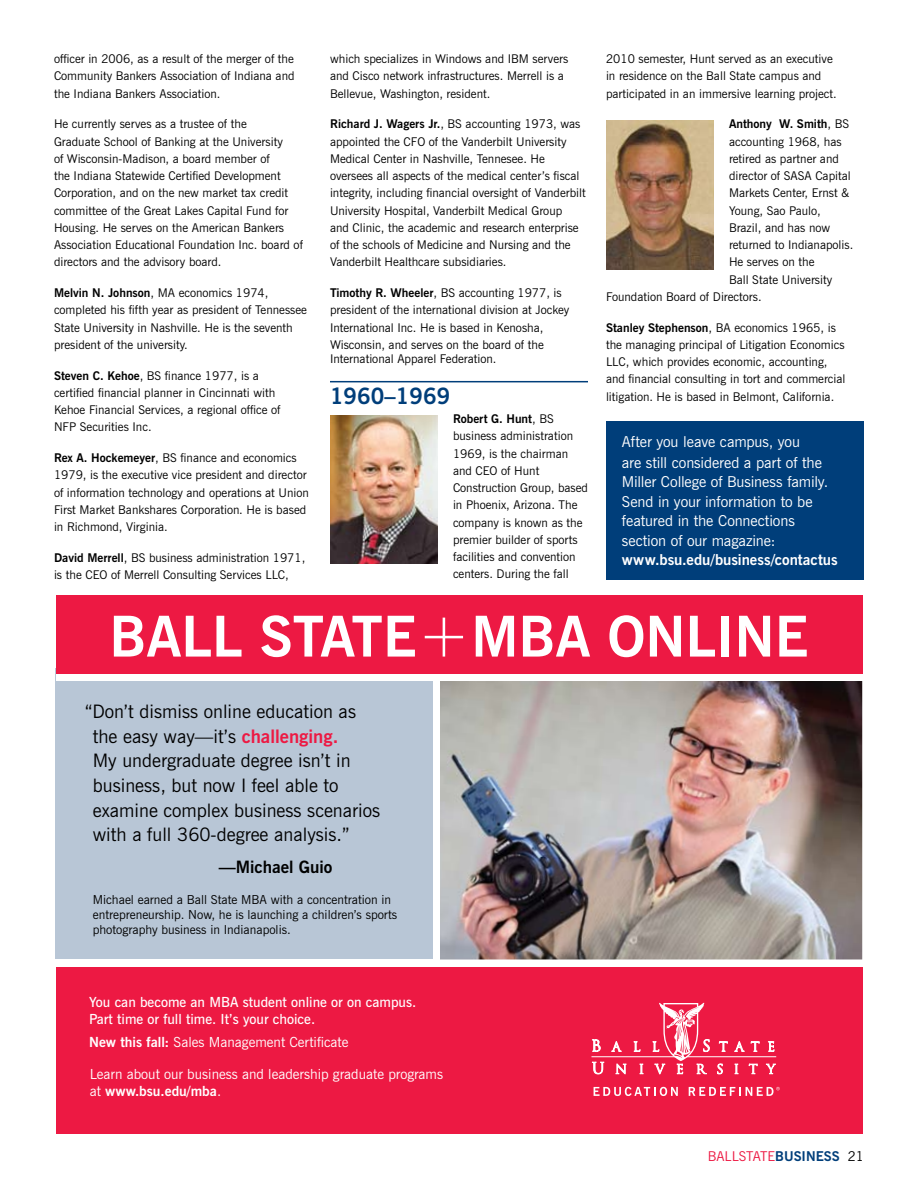
<style>
.page{position:relative;width:918px;height:1188px;background:#fff}
.page>*{position:absolute;margin:0;border:0;box-sizing:border-box;transform-origin:0 0}
.t1{font:700 56.1px "News Gothic BT";color:#fff}
.t2{font:700 22.5px "News Gothic BT";color:#003e7a}
.t3{font:18.6px/24.8px "News Gothic BT";color:#000}
.t4{font:700 16.95px "News Gothic BT";color:#000}
.t5{font:15px/19.5px "News Gothic BT";letter-spacing:-.01em;color:#fff}
.t6{font:700 15px "News Gothic BT";color:#fff}
.t7{font:13.95px/16.6px "News Gothic BT";color:#fff}
.t8{font:600 13.95px/16.6px "News Gothic BT";color:#fff}
.t9{font:13.5px "News Gothic BT";color:#ed1943}
.t10{font:12.3px/14.9px "News Gothic BT";color:#000}
.t11{font:12px/17.2px "News Gothic BT";color:#000}
.t12{font:700 12px "News Gothic BT";color:#000}
.s1{font-weight:700}
.s2{font-weight:400}
.s3{font-weight:300;font-size:65.55px}
.s4{font-weight:700;color:#ed1943}
.s5{font-weight:700;color:#003e7a}
.s6{color:#000}
</style>
<div class="page">
<img style="left:440px;top:681px;width:422px;height:278px">
<div style="left:56px;top:668px;width:382px;height:291px;background:#b8c6d6"></div>
<div style="left:56px;top:596px;width:806px;height:82px;background:#ed1943"></div>
<div style="left:56px;top:965px;width:806px;height:169px;background:#ed1943"></div>
<div style="left:56px;top:960px;width:806px;height:7px;background:#fff"></div>
<div style="left:56px;top:674px;width:806px;height:7px;background:#fff"></div>
<svg style="left:594px;top:1087px;width:84px;height:9px"></svg>
<hr style="left:591px;top:1056px;width:84px;height:1px;background:#fff">
<hr style="left:686px;top:1056px;width:90px;height:1px;background:#fff">
<svg style="left:592px;top:1040px;width:8px;height:12px"></svg>
<svg style="left:611px;top:1042px;width:11px;height:10px"></svg>
<svg style="left:634px;top:1042px;width:6px;height:10px"></svg>
<svg style="left:719px;top:1042px;width:9px;height:10px"></svg>
<svg style="left:734px;top:1041px;width:10px;height:11px"></svg>
<svg style="left:751px;top:1042px;width:8px;height:10px"></svg>
<svg style="left:768px;top:1041px;width:6px;height:11px"></svg>
<svg style="left:592px;top:1062px;width:12px;height:12px"></svg>
<svg style="left:616px;top:1064px;width:10px;height:10px"></svg>
<svg style="left:640px;top:1064px;width:3px;height:10px"></svg>
<svg style="left:717px;top:1064px;width:6px;height:10px"></svg>
<svg style="left:735px;top:1064px;width:3px;height:10px"></svg>
<svg style="left:749px;top:1064px;width:8px;height:10px"></svg>
<svg style="left:766px;top:1064px;width:10px;height:10px"></svg>
<svg style="left:653px;top:1003px;width:57px;height:71px"></svg>
<svg style="left:689px;top:1087px;width:91px;height:9px"></svg>
<div style="left:433px;top:677px;width:7px;height:287px;background:#fff"></div>
<img style="left:330px;top:415px;width:108px;height:149px">
<img style="left:606px;top:121px;width:108px;height:148px">
<hr style="left:330px;top:381px;width:258px;height:1px;background:#003e7a">
<div style="left:606px;top:421px;width:258px;height:159px;background:#003e7a"></div>
<p class="t11" style="left:54px;top:50px;width:242px;text-align:justify">officer in 2006, as a result of the merger of the Community Bankers Association of Indiana and the Indiana Bankers Association.</p>
<p class="t11" style="left:54px;top:115px;width:251px">He currently serves as a trustee of the<br>Graduate School of Banking at the University<br>of Wisconsin-Madison, a board member of<br>the Indiana Statewide Certified Development Corporation, and on the new market tax credit committee of the Great Lakes Capital Fund for Housing. He serves on the American Bankers Association Educational Foundation Inc. board of directors and the advisory board.</p>
<p class="t11" style="left:54px;top:284px;width:255px"><span class="s1">Melvin N. Johnson</span>, MA economics 1974, completed his fifth year as president of Tennessee State University in Nashville. He is the seventh president of the university.</p>
<p class="t11" style="left:54px;top:367px;width:228px"><span class="s1">Steven C. Kehoe</span>, BS finance 1977, is a certified financial planner in Cincinnati with Kehoe Financial Services, a regional office of NFP Securities Inc.</p>
<p class="t11" style="left:54px;top:449px;width:256px"><span class="s1">Rex A. Hockemeyer</span>, BS finance and economics 1979, is the executive vice president and director of information technology and operations at Union First Market Bankshares Corporation. He is based in Richmond, Virginia.</p>
<p class="t11" style="left:54px;top:549px;width:253px"><span class="s1">David Merrell</span>, BS business administration 1971, is the CEO of Merrell Consulting Services LLC,</p>
<p class="t11" style="left:330px;top:50px;width:240px">which specializes in Windows and IBM servers and Cisco network infrastructures. Merrell is a<br>Bellevue, Washington, resident.</p>
<p class="t11" style="left:330px;top:115px;width:257px"><span class="s1">Richard J. Wagers Jr.</span>, BS accounting 1973, was appointed the CFO of the Vanderbilt University Medical Center in Nashville, Tennesee. He oversees all aspects of the medical center’s fiscal integrity, including financial oversight of Vanderbilt University Hospital, Vanderbilt Medical Group<br>and Clinic, the academic and research enterprise of the schools of Medicine and Nursing and the Vanderbilt Healthcare subsidiaries.</p>
<p class="t11" style="left:330px;top:284px;width:241px"><span class="s1">Timothy R. Wheeler</span>, BS accounting 1977, is president of the international division at Jockey International Inc. He is based in Kenosha, Wisconsin, and serves on the board of the</p>
<p class="t11" style="left:330px;top:350px;width:168px">International Apparel Federation.</p>
<h2 class="t2" style="left:330px;top:382px;width:122px">1960–1969</h2>
<p class="t11" style="left:453px;top:410px;width:136px"><span class="s1">Robert G. Hunt</span>, BS business administration<br>1969, is the chairman and CEO of Hunt<br>Construction Group, based in Phoenix, Arizona. The company is known as the premier builder of sports facilities and convention centers. During the fall</p>
<p class="t11" style="left:606px;top:50px;width:232px">2010 semester, Hunt served as an executive in residence on the Ball State campus and participated in an immersive learning project.</p>
<p class="t12" style="left:729px;top:117px;width:122px">Anthony W. Smith<span class="s2">, BS</span></p>
<p class="t11" style="left:729px;top:133px;width:114px">accounting 1968, has</p>
<p class="t11" style="left:729px;top:150px;width:111px">retired as partner and</p>
<p class="t11" style="left:729px;top:167px;width:123px">director of SASA Capital</p>
<p class="t11" style="left:729px;top:184px;width:122px">Markets Center, Ernst &amp;</p>
<p class="t11" style="left:729px;top:202px;width:93px">Young, Sao Paulo,</p>
<p class="t11" style="left:729px;top:219px;width:103px">Brazil, and has now</p>
<p class="t11" style="left:729px;top:236px;width:126px">returned to Indianapolis.</p>
<p class="t11" style="left:729px;top:253px;width:87px">He serves on the</p>
<p class="t11" style="left:729px;top:271px;width:105px">Ball State University</p>
<p class="t11" style="left:606px;top:288px;width:157px">Foundation Board of Directors.</p>
<p class="t11" style="left:606px;top:319px;width:241px"><span class="s1">Stanley Stephenson</span>, BA economics 1965, is the managing principal of Litigation Economics LLC, which provides economic, accounting, and financial consulting in tort and commercial litigation. He is based in Belmont, California.</p>
<p class="t5" style="left:622px;top:431px;width:202px;line-height:21px">After you leave campus, you are still considered a part of the</p>
<p class="t5" style="left:622px;top:472px;width:208px">Miller College of Business family.<br>Send in your information to be featured in the Connections section of our magazine:</p>
<p class="t6" style="left:622px;top:551px;width:217px">www.bsu.edu/business/contactus</p>
<h1 class="t1" style="left:110px;top:602px;width:700px">Ball State<span class="s3">+</span>MBa Online</h1>
<h3 class="t3" style="left:93px;top:699px;width:289px;text-indent:-8px">“Don’t dismiss online education as the easy way—it’s <span class="s4">challenging.<br></span>My undergraduate degree isn’t in business, but now I feel able to examine complex business scenarios with a full 360-degree analysis.”</h3>
<h3 class="t4" style="left:219px;top:857px;width:115px">—Michael Guio</h3>
<p class="t10" style="left:93px;top:893px;width:306px">Michael earned a Ball State MBA with a concentration in entrepreneurship. Now, he is launching a children’s sports photography business in Indianapolis.</p>
<p class="t8" style="left:89px;top:993px;width:329px">You can become an MBA student online or on campus.<br>Part time or full time. It’s your choice.</p>
<p class="t7" style="left:89px;top:1034px;width:261px"><span class="s1">new this fall:</span> Sales Management Certificate</p>
<p class="t7" style="left:90px;top:1066px;width:355px">Learn about our business and leadership graduate programs at <span class="s1">www.bsu.edu/mba</span>.</p>
<p class="t9" style="left:708px;top:1148px;width:158px">BALLSTATE<span class="s5">BUSINESS</span> <span class="s6">21</span></p>
</div>
